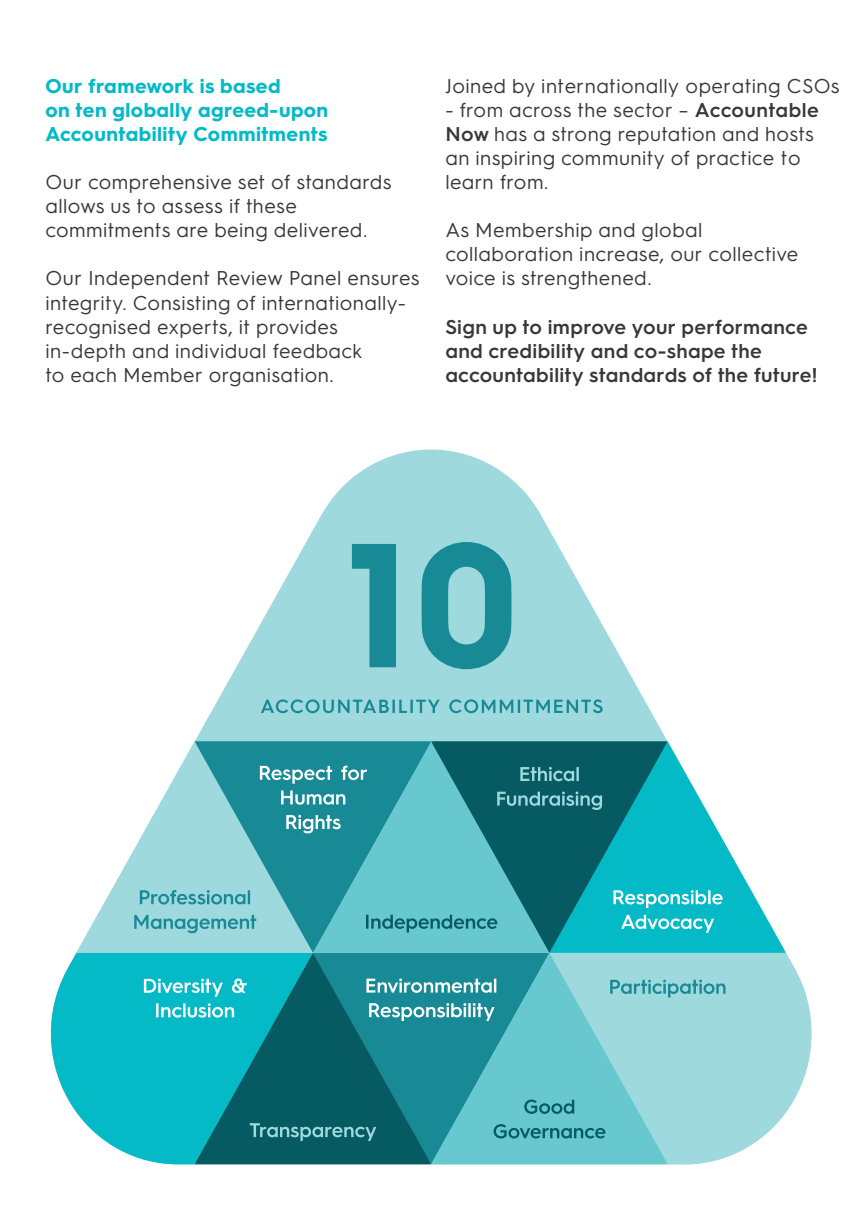
<style>
.page{position:relative;width:851px;height:1214px;background:#fff}
.page>*{position:absolute;margin:0;border:0;box-sizing:border-box;transform-origin:0 0}
.t1{font:20px/24px "Hurme Geometric Sans 3";letter-spacing:.02em;color:#383839}
.t2{font:600 20px/24px "Hurme Geometric Sans 3";letter-spacing:.015em;color:#383839}
.t3{font:700 20px/24px "Hurme Geometric Sans 3";letter-spacing:.02em;color:#03bac6}
.s1{font-weight:600}
</style>
<div class="page">
<svg style="left:195px;top:449px;width:473px;height:292px;fill:#9ed9de"></svg>
<svg style="left:352px;top:542px;width:159px;height:127px;background:#55aeb7"></svg>
<svg style="left:50px;top:952px;width:145px;height:212px;background:#29c4ce"></svg>
<svg style="left:667px;top:951px;width:145px;height:213px;background:#abdee2"></svg>
<svg style="left:667px;top:741px;width:118px;height:211px"></svg>
<svg style="left:77px;top:741px;width:118px;height:211px"></svg>
<svg style="left:195px;top:952px;width:236px;height:212px;background:#0a7e88"></svg>
<svg style="left:431px;top:741px;width:236px;height:211px;background:#1e8d96"></svg>
<svg style="left:195px;top:741px;width:236px;height:211px;background:#4dadb6"></svg>
<svg style="left:431px;top:952px;width:236px;height:212px;background:#62bec5"></svg>
<svg style="left:286px;top:814px;width:54px;height:19px"></svg>
<svg style="left:281px;top:790px;width:64px;height:14px"></svg>
<svg style="left:260px;top:765px;width:107px;height:18px"></svg>
<svg style="left:497px;top:791px;width:105px;height:18px;background:#358289"></svg>
<svg style="left:520px;top:766px;width:58px;height:15px"></svg>
<svg style="left:610px;top:979px;width:115px;height:18px;background:#73c0c7"></svg>
<svg style="left:369px;top:1002px;width:125px;height:18px"></svg>
<svg style="left:366px;top:978px;width:130px;height:14px"></svg>
<svg style="left:156px;top:1003px;width:78px;height:14px"></svg>
<svg style="left:144px;top:978px;width:102px;height:18px"></svg>
<svg style="left:493px;top:1123px;width:112px;height:15px;background:#46a4aa"></svg>
<svg style="left:524px;top:1099px;width:50px;height:14px"></svg>
<svg style="left:366px;top:914px;width:131px;height:18px;background:#49a7ad"></svg>
<svg style="left:621px;top:914px;width:93px;height:18px"></svg>
<svg style="left:613px;top:890px;width:109px;height:17px"></svg>
<svg style="left:134px;top:914px;width:122px;height:19px;background:#75c1c8"></svg>
<svg style="left:140px;top:889px;width:110px;height:15px;background:#6dbcc3"></svg>
<svg style="left:261px;top:699px;width:341px;height:14px;background:#70bec5"></svg>
<svg style="left:250px;top:1122px;width:126px;height:18px;background:#317e85"></svg>
<p class="t3" style="left:45px;top:73px;width:284px">Our framework is based<br>on ten globally agreed-upon<br>Accountability Commitments</p>
<p class="t1" style="left:45px;top:169px;width:347px">Our comprehensive set of standards allows us to assess if these commitments are being delivered.</p>
<p class="t1" style="left:45px;top:265px;width:375px">Our Independent Review Panel ensures integrity. Consisting of internationally&shy;recognised experts, it provides in-depth and individual feedback<br>to each Member organisation.</p>
<p class="t1" style="left:445px;top:73px;width:396px">Joined by internationally operating CSOs</p>
<p class="t1" style="left:445px;top:97px;width:375px">- from across the sector – <span class="s1">Accountable<br>Now</span> has a strong reputation and hosts an inspiring community of practice to learn from.</p>
<p class="t1" style="left:445px;top:217px;width:354px">As Membership and global collaboration increase, our collective voice is strengthened.</p>
<p class="t2" style="left:445px;top:313px;width:373px">Sign up to improve your performance and credibility and co-shape the accountability standards of the future!</p>
</div>
